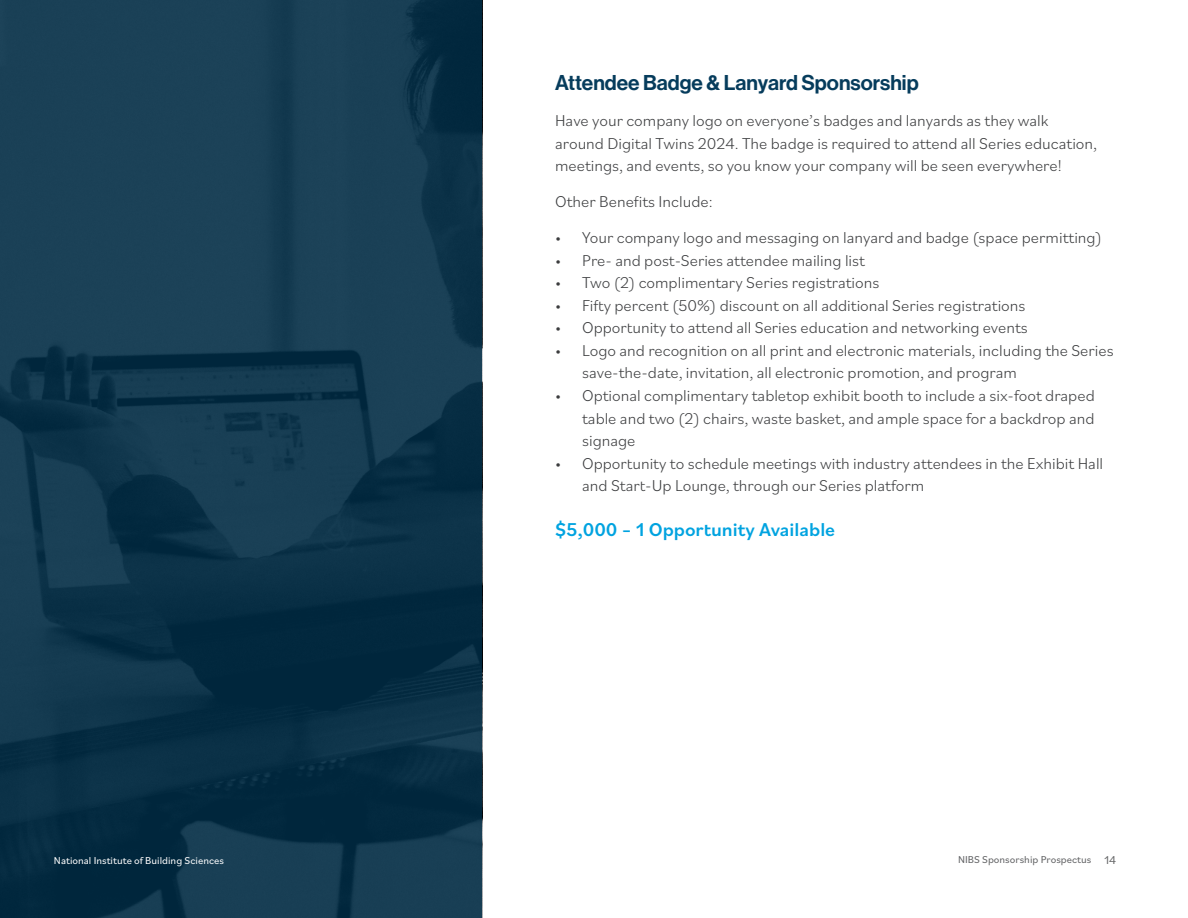
<style>
.page{position:relative;width:1188px;height:918px;background:#fff}
.page>*{position:absolute;margin:0;border:0;box-sizing:border-box;transform-origin:0 0}
.t1{font:21px "N Haas Grotesk DS Pro 65 Md";color:#063c5c}
.t2{font:500 19.5px "Bilo";color:#00a3e0}
.t3{font:300 16.5px/22.5px "Bilo";color:#3b3c3e}
.t4{font:10.5px "Bilo";color:#fff}
.t5{font:10.5px "Bilo";color:#616264}
.s1{font-size:12px;color:#6a6b6c}
</style>
<div class="page">
<svg style="left:0;top:0;width:482px;height:918px;fill:#163c52"></svg>
<p class="t1" style="left:555px;top:71px;width:365px">Attendee Badge &amp; Lanyard Sponsorship</p>
<p class="t3" style="left:555px;top:109px;width:544px">Have your company logo on everyone’s badges and lanyards as they walk around Digital Twins 2024. The badge is required to attend all Series education, meetings, and events, so you know your company will be seen everywhere!</p>
<p class="t3" style="left:555px;top:190px;width:159px">Other Benefits Include:</p>
<p class="t3" style="left:555px;top:226px;width:548px">• Your company logo and messaging on lanyard and badge (space permitting)</p>
<p class="t3" style="left:555px;top:249px;width:311px">• Pre- and post-Series attendee mailing list</p>
<p class="t3" style="left:555px;top:271px;width:326px">• Two (2) complimentary Series registrations</p>
<p class="t3" style="left:555px;top:294px;width:472px">• Fifty percent (50%) discount on all additional Series registrations</p>
<p class="t3" style="left:555px;top:316px;width:474px">• Opportunity to attend all Series education and networking events</p>
<p class="t3" style="left:582px;top:339px;width:533px;text-indent:-27px">• Logo and recognition on all print and electronic materials, including the Series save-the-date, invitation, all electronic promotion, and program</p>
<p class="t3" style="left:582px;top:384px;width:514px;text-align:justify;text-indent:-27px">• Optional complimentary tabletop exhibit booth to include a six-foot draped table and two (2) chairs, waste basket, and ample space for a backdrop and signage</p>
<p class="t3" style="left:582px;top:451px;width:523px;text-indent:-27px">• Opportunity to schedule meetings with industry attendees in the Exhibit Hall and Start-Up Lounge, through our Series platform</p>
<p class="t2" style="left:555px;top:516px;width:282px">$5,000 – 1 Opportunity Available</p>
<p class="t4" style="left:54px;top:853px;width:172px">National Institute of Building Sciences</p>
<p class="t5" style="left:958px;top:852px;width:159px">NIBS Sponsorship Prospectus <span class="s1">14</span></p>
</div>
